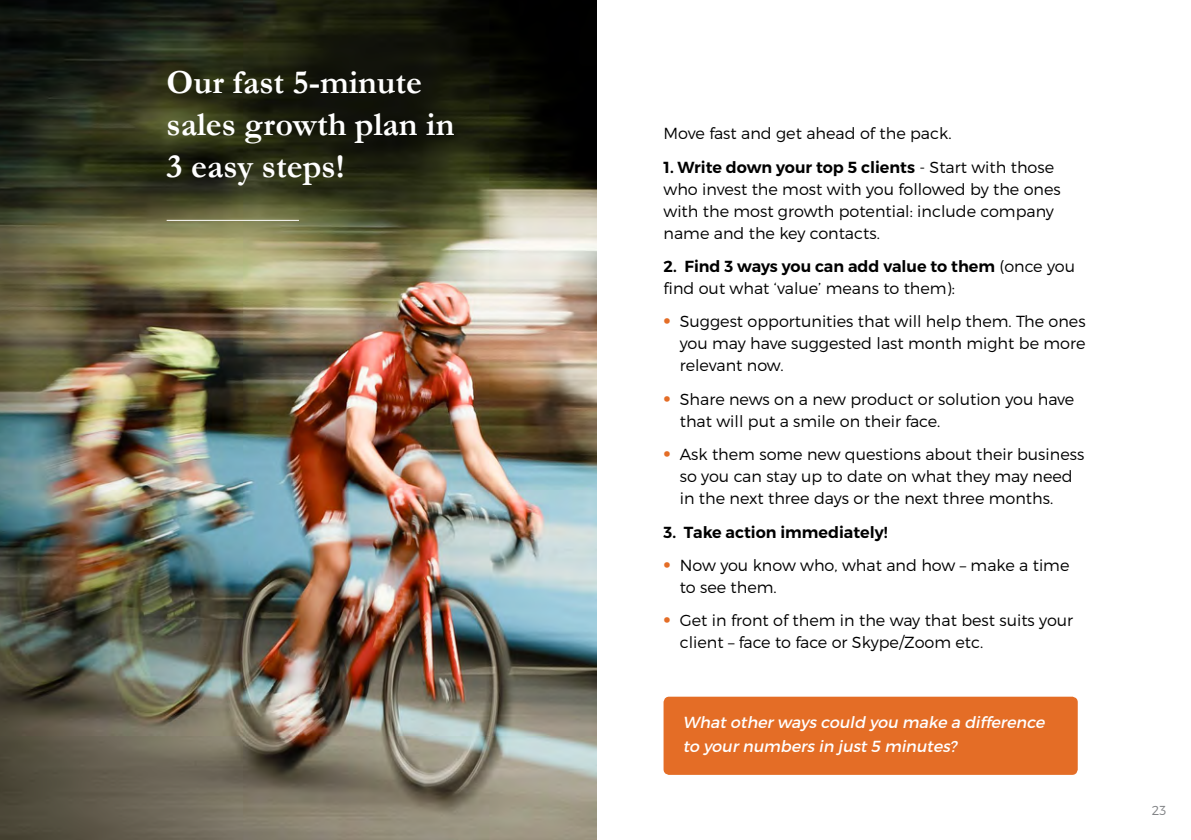
<style>
.page{position:relative;width:1191px;height:840px;background:#fff}
.page>*{position:absolute;margin:0;border:0;box-sizing:border-box;transform-origin:0 0}
.snack_heading{font:700 34px/42px "Garamond";color:#fff}
.A6_body{font:300 16px/22px "Montserrat";color:#000}
.question{font:italic 16px/24px "Montserrat";letter-spacing:-.01em;color:#fff}
.A6_body-2{font:600 16px "Montserrat";color:#000}
.t1{font:300 13px "Montserrat";color:#808285}
.s1{font-weight:600}
.s2{font-weight:700;font-size:22px;color:#e46d26}
</style>
<div class="page">
<img style="left:0;top:0;width:596px;height:839px">
<hr style="left:167px;top:220px;width:132px;height:1px;background:#fff">
<div style="left:663px;top:696px;width:414px;height:78px;background:#e46d26;border-radius:6px"></div>
<p class="snack_heading" style="left:167px;top:60px;width:289px">Our fast 5-minute sales growth plan in<br>3 easy steps!</p>
<p class="A6_body" style="left:663px;top:122px;width:289px">Move fast and get ahead of the pack.</p>
<p class="A6_body" style="left:663px;top:155px;width:399px"><span class="s1">1. Write down your top 5 clients</span> - Start with those who invest the most with you followed by the ones with the most growth potential: include company name and the key contacts.</p>
<p class="A6_body" style="left:663px;top:255px;width:413px"><span class="s1">2. Find 3 ways you can add value to them</span> (once you find out what ‘value’ means to them):</p>
<p class="A6_body" style="left:680px;top:310px;width:407px;text-align:justify;text-indent:-16px"><span class="s2">•</span> Suggest opportunities that will help them. The ones you may have suggested last month might be more relevant now.</p>
<p class="A6_body" style="left:680px;top:387px;width:396px;text-indent:-16px"><span class="s2">•</span> Share news on a new product or solution you have that will put a smile on their face.</p>
<p class="A6_body" style="left:680px;top:443px;width:406px;text-indent:-16px"><span class="s2">•</span> Ask them some new questions about their business so you can stay up to date on what they may need in the next three days or the next three months.</p>
<p class="A6_body-2" style="left:663px;top:521px;width:226px">3. Take action immediately!</p>
<p class="A6_body" style="left:680px;top:553px;width:391px;text-indent:-16px"><span class="s2">•</span> Now you know who, what and how – make a time to see them.</p>
<p class="A6_body" style="left:680px;top:609px;width:395px;text-indent:-16px"><span class="s2">•</span> Get in front of them in the way that best suits your client – face to face or Skype/Zoom etc.</p>
<p class="question" style="left:683px;top:710px;width:367px">What otherways could you make a difference to yournumbers in just 5 minutes?</p>
<p class="t1" style="left:1151px;top:802px;width:16px">23</p>
</div>
